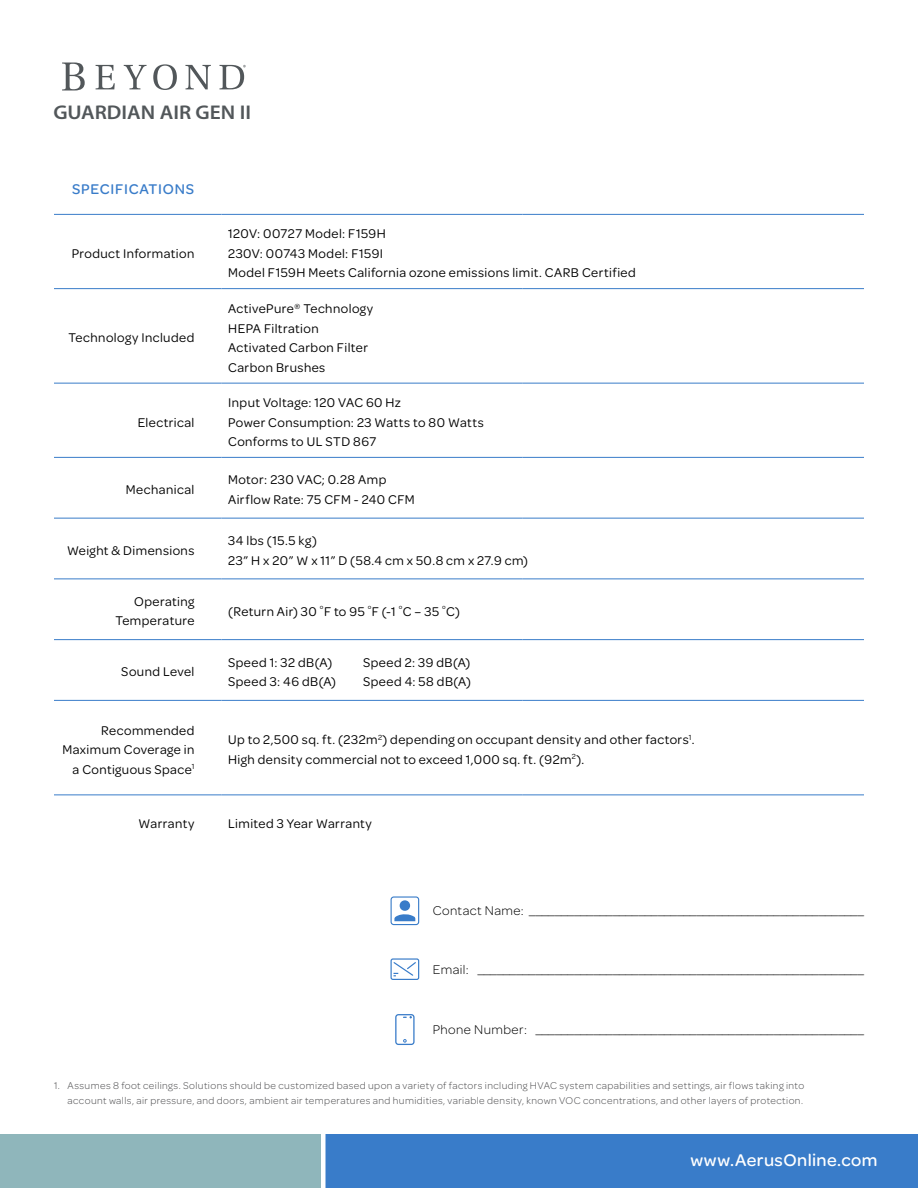
<style>
.page{position:relative;width:918px;height:1188px;background:#fff}
.page>*{position:absolute;margin:0;border:0;box-sizing:border-box;transform-origin:0 0}
.t1{font:600 19.95px "Myriad Pro";color:#52575a;scale:1.07 1}
.t2{font:500 18px "Omnes";letter-spacing:.025em;color:#fff}
.t3{font:500 15px "Omnes";letter-spacing:.055em;color:#397cc9}
.t4{font:13.5px/19.5px "Omnes";letter-spacing:.035em;color:#000}
.t5{font:300 13.5px "Omnes";letter-spacing:.035em;color:#000}
.t6{font:300 10.5px/15px "Omnes";letter-spacing:.04em;color:#4d4d4f;text-align:right}
</style>
<div class="page">
<div style="left:0;top:1134px;width:918px;height:54px;background:#397cc9"></div>
<div style="left:0;top:1134px;width:324px;height:54px;background:#8fb6bb"></div>
<div style="left:321px;top:1132px;width:5px;height:56px;background:#fff"></div>
<hr style="left:54px;top:214px;width:167px;height:1px;background:#397cc9">
<hr style="left:221px;top:214px;width:302px;height:1px;background:#397cc9">
<hr style="left:523px;top:214px;width:341px;height:1px;background:#397cc9">
<hr style="left:54px;top:288px;width:167px;height:1px;background:#397cc9">
<hr style="left:221px;top:288px;width:302px;height:1px;background:#397cc9">
<hr style="left:523px;top:288px;width:341px;height:1px;background:#397cc9">
<hr style="left:54px;top:383px;width:167px;height:1px;background:#397cc9">
<hr style="left:221px;top:383px;width:302px;height:1px;background:#397cc9">
<hr style="left:523px;top:383px;width:341px;height:1px;background:#397cc9">
<hr style="left:54px;top:457px;width:167px;height:1px;background:#397cc9">
<hr style="left:54px;top:518px;width:167px;height:1px;background:#397cc9">
<hr style="left:54px;top:579px;width:167px;height:1px;background:#397cc9">
<hr style="left:221px;top:457px;width:302px;height:1px;background:#397cc9">
<hr style="left:523px;top:457px;width:341px;height:1px;background:#397cc9">
<hr style="left:221px;top:518px;width:302px;height:1px;background:#397cc9">
<hr style="left:523px;top:518px;width:341px;height:1px;background:#397cc9">
<hr style="left:221px;top:579px;width:302px;height:1px;background:#397cc9">
<hr style="left:523px;top:579px;width:341px;height:1px;background:#397cc9">
<hr style="left:54px;top:639px;width:167px;height:1px;background:#397cc9">
<hr style="left:221px;top:639px;width:302px;height:1px;background:#397cc9">
<hr style="left:523px;top:639px;width:341px;height:1px;background:#397cc9">
<hr style="left:54px;top:700px;width:167px;height:1px;background:#397cc9">
<hr style="left:221px;top:700px;width:302px;height:1px;background:#397cc9">
<hr style="left:523px;top:700px;width:341px;height:1px;background:#397cc9">
<hr style="left:54px;top:795px;width:167px;height:1px;background:#397cc9">
<hr style="left:221px;top:795px;width:302px;height:1px;background:#397cc9">
<hr style="left:523px;top:795px;width:341px;height:1px;background:#397cc9">
<svg style="left:390px;top:958px;width:30px;height:22px"></svg>
<svg style="left:404px;top:1016px;width:8px;height:2px"></svg>
<div style="left:395px;top:1014px;width:20px;height:31px;border:1px solid #397cc9;border-radius:3px"></div>
<svg style="left:394px;top:914px;width:21px;height:7px"></svg>
<div style="left:400px;top:900px;width:10px;height:11px;background:#397cc9;border-radius:50%"></div>
<div style="left:391px;top:896px;width:28px;height:29px;border:1px solid #397cc9;border-radius:3px"></div>
<svg style="left:96px;top:65px;width:19px;height:24px"></svg>
<svg style="left:124px;top:65px;width:23px;height:24px"></svg>
<svg style="left:153px;top:64px;width:24px;height:26px"></svg>
<svg style="left:185px;top:65px;width:26px;height:24px"></svg>
<svg style="left:62px;top:63px;width:23px;height:28px"></svg>
<svg style="left:219px;top:65px;width:27px;height:24px"></svg>
<h1 class="t1" style="left:53px;top:100px;width:186px">GUARDIAN AIR GEN II</h1>
<p class="t3" style="left:72px;top:179px;width:124px">SPECIFICATIONS</p>
<p class="t4" style="left:72px;top:243px;width:124px">Product Information</p>
<p class="t4" style="left:69px;top:327px;width:127px">Technology Included</p>
<p class="t4" style="left:138px;top:412px;width:58px">Electrical</p>
<p class="t4" style="left:228px;top:223px;width:409px">120V: 00727 Model: F159H<br>230V: 00743 Model: F159I<br>Model F159H Meets California ozone emissions limit. CARB Certified</p>
<p class="t4" style="left:228px;top:298px;width:147px">ActivePure<sup>®</sup> Technology<br>HEPA Filtration<br>Activated Carbon Filter<br>Carbon Brushes</p>
<p class="t4" style="left:228px;top:392px;width:257px">Input Voltage: 120 VAC 60 Hz<br>Power Consumption: 23 Watts to 80 Watts<br>Conforms to UL STD 867</p>
<p class="t4" style="left:126px;top:479px;width:70px">Mechanical</p>
<p class="t4" style="left:228px;top:469px;width:188px">Motor: 230 VAC; 0.28 Amp<br>Airflow Rate: 75 CFM - 240 CFM</p>
<p class="t4" style="left:67px;top:540px;width:129px">Weight &amp; Dimensions</p>
<p class="t4" style="left:228px;top:530px;width:301px">34 lbs (15.5 kg)<br>23” H x 20” W x 11” D (58.4 cm x 50.8 cm x 27.9 cm)</p>
<p class="t4" style="left:115px;top:591px;width:81px;text-align:right">Operating<br>Temperature</p>
<p class="t4" style="left:228px;top:601px;width:233px">(Return Air) 30 <sup>º</sup>F to 95 <sup>º</sup>F (-1 <sup>º</sup>C – 35 <sup>º</sup>C)</p>
<p class="t4" style="left:121px;top:661px;width:75px">Sound Level</p>
<p class="t4" style="left:228px;top:652px;width:106px">Speed 1: 32 dB(A)</p>
<p class="t4" style="left:363px;top:652px;width:109px">Speed 2: 39 dB(A)</p>
<p class="t4" style="left:228px;top:671px;width:110px">Speed 3: 46 dB(A)</p>
<p class="t4" style="left:363px;top:671px;width:109px">Speed 4: 58 dB(A)</p>
<p class="t4" style="left:62px;top:720px;width:134px;text-align:right">Recommended<br>Maximum Coverage in a Contiguous Space<sup>1</sup></p>
<p class="t4" style="left:228px;top:729px;width:468px">Up to 2,500 sq. ft. (232m<sup>2</sup>) depending on occupant density and other factors<sup>1</sup>.<br>High density commercial not to exceed 1,000 sq. ft. (92m<sup>2</sup>).</p>
<p class="t4" style="left:139px;top:813px;width:57px">Warranty</p>
<p class="t4" style="left:228px;top:813px;width:145px">Limited 3 Year Warranty</p>
<p class="t5" style="left:433px;top:902px;width:433px">Contact Name: ____________________________________________________</p>
<p class="t5" style="left:433px;top:961px;width:433px">Email: ____________________________________________________________</p>
<p class="t5" style="left:433px;top:1020px;width:433px">Phone Number: ___________________________________________________</p>
<p class="t6" style="left:54px;top:1078px;width:752px">1. Assumes 8 foot ceilings. Solutions should be customized based upon a variety of factors including HVAC system capabilities and settings, air flows taking into account walls, air pressure, and doors, ambient air temperatures and humidities, variable density, known VOC concentrations, and other layers of protection.</p>
<h2 class="t2" style="left:691px;top:1147px;width:138px">www.AerusOnlin</h2>
<h2 class="t2" style="left:694px;top:1148px;width:184px">www.AerusHome.com</h2>
</div>
